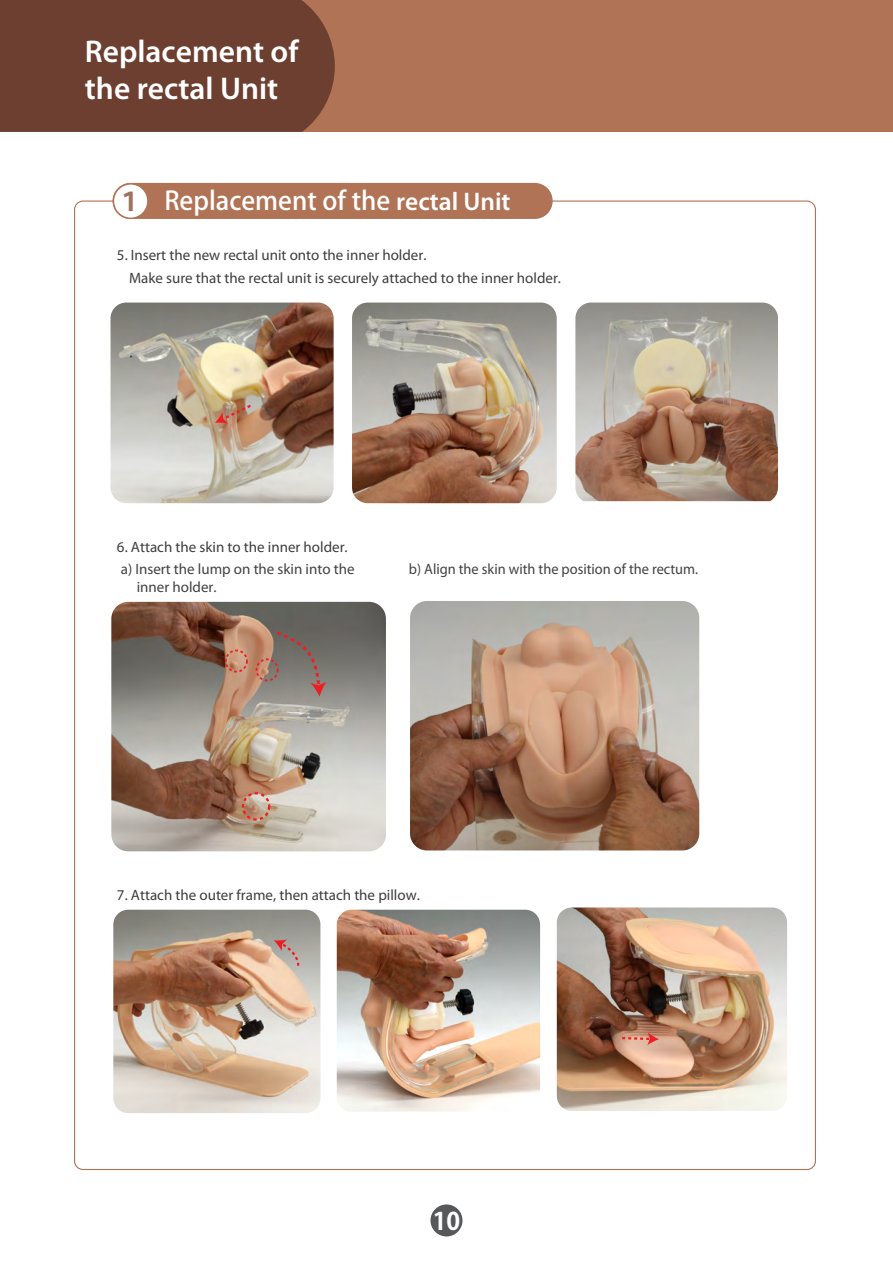
<style>
.page{position:relative;width:893px;height:1263px;background:#fff}
.page>*{position:absolute;margin:0;border:0;box-sizing:border-box;transform-origin:0 0}
.t1{font:600 31.5px/37.8px "Myriad Pro";color:#fff}
.t2{font:500 25.5px "Koz Go Pro";color:#fff}
.t3{font:700 25.5px "Koz Go Pro";color:#9e715e}
.t4{font:700 24px "Koz Go Pro";color:#fff}
.t5{font:15px "Myriad Pro";color:#3e3e3f}
.t6{font:15px/18px "Myriad Pro";color:#414243}
.t7{font:15px "Myriad Pro";color:#414243;scale:.96 1}
.s1{font-family:"Myriad Pro";font-weight:600}
</style>
<div class="page">
<img style="left:337px;top:910px;width:203px;height:202px">
<img style="left:113px;top:910px;width:207px;height:203px">
<img style="left:557px;top:907px;width:230px;height:204px">
<img style="left:111px;top:602px;width:275px;height:249px">
<img style="left:410px;top:601px;width:289px;height:249px">
<div style="left:0;top:0;width:893px;height:132px;background:#b07355"></div>
<div style="left:0;top:0;width:335px;height:132px;background:#6c3f30"></div>
<div style="left:430px;top:1204px;width:32px;height:32px;background:#57585a;border-radius:50%"></div>
<div style="left:113px;top:184px;width:439px;height:34px;background:#b07355;border-radius:17px"></div>
<div style="left:113px;top:183px;width:440px;height:36px;border:2px solid #b07355;border-radius:17px"></div>
<img style="left:111px;top:303px;width:223px;height:200px">
<img style="left:352px;top:303px;width:205px;height:200px">
<img style="left:575px;top:303px;width:203px;height:198px">
<div style="left:113px;top:184px;width:35px;height:34px;background:#fff;border-radius:50%"></div>
<div style="left:113px;top:183px;width:36px;height:36px;border:2px solid #b07355;border-radius:50%"></div>
<svg style="left:620px;top:1032px;width:39px;height:13px"></svg>
<svg style="left:215px;top:403px;width:38px;height:21px"></svg>
<svg style="left:274px;top:629px;width:52px;height:68px;background:#7e716c"></svg>
<div style="left:242px;top:792px;width:28px;height:29px;border:2px dashed #ee1d23;border-radius:50%"></div>
<div style="left:225px;top:650px;width:23px;height:22px;border:2px dashed #ee1d23;border-radius:50%"></div>
<div style="left:256px;top:658px;width:23px;height:23px;border:2px dashed #ee1d23;border-radius:50%"></div>
<svg style="left:274px;top:939px;width:26px;height:29px"></svg>
<h1 class="t1" style="left:85px;top:31px;width:215px">Replacement of the rectal Unit</h1>
<h2 class="t3" style="left:117px;top:185px;width:26px">１</h2>
<h2 class="t2" style="left:164px;top:184px;width:348px">Replacement of the <span class="s1">rectal Unit</span></h2>
<p class="t5" style="left:117px;top:246px;width:311px">5. Insert the new rectal unit onto the inner holder.</p>
<p class="t5" style="left:129px;top:269px;width:433px">Make sure that the rectal unit is securely attached to the inner holder.</p>
<p class="t5" style="left:117px;top:537px;width:232px">6. Attach the skin to the inner holder.</p>
<p class="t6" style="left:137px;top:559px;width:219px;text-indent:-16px">a) Insert the lump on the skin into the inner holder.</p>
<p class="t7" style="left:409px;top:559px;width:303px">b) Align the skin with the position of the rectum.</p>
<p class="t5" style="left:117px;top:886px;width:304px">7. Attach the outer frame, then attach the pillow.</p>
<h3 class="t4" style="left:433px;top:1205px;width:29px">10</h3>
</div>
